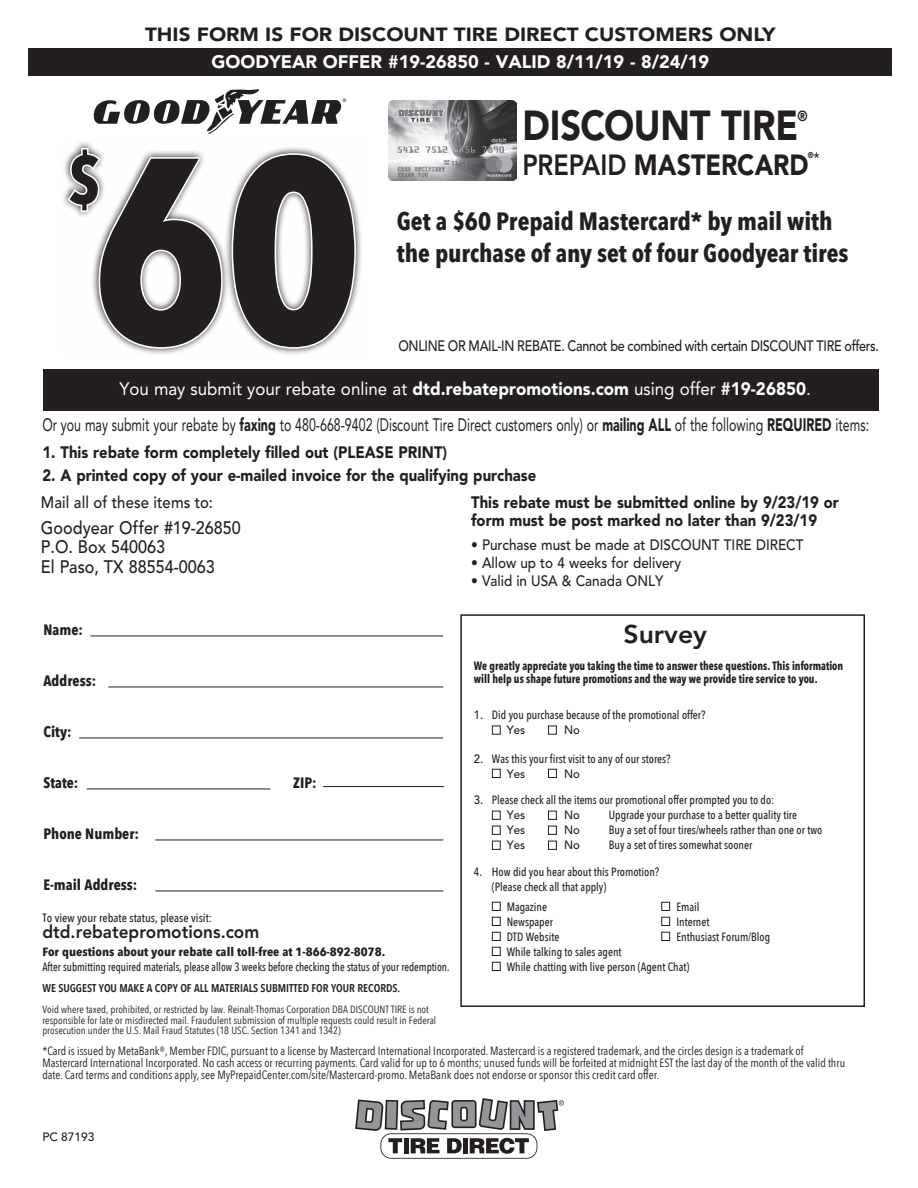
<style>
.page{position:relative;width:918px;height:1188px;background:#fff}
.page>*{position:absolute;margin:0;border:0;box-sizing:border-box;transform-origin:0 0}
.t1{font:700 260.55px "Avenir Next Condensed";color:#231f20}
.t2{font:700 70.05px "Avenir Next Condensed";color:#231f20}
.t3{font:900 41.7px "Avenir";letter-spacing:-.01em;color:#231f20;scale:.87 1}
.t4{font:900 28.95px "Avenir";letter-spacing:-.005em;color:#231f20;scale:.87 1}
.t5{font:800 25.5px "Avenir";color:#231f20;scale:1.04 1}
.t6{font:700 25.05px/32.1px "Avenir Next Condensed";letter-spacing:-.005em;color:#231f20}
.t7{font:900 19.05px "Avenir";color:#231f20;scale:1.09 1}
.t8{font:18px "Avenir";color:#231f20;scale:.69 1}
.t9{font:18px "Avenir";color:#fff;scale:.94 1}
.t10{font:500 18px/19.5px "Avenir";color:#231f20;scale:.9 1}
.t11{font:900 18px "Avenir";color:#fff}
.t12{font:800 18px "Avenir";color:#231f20;scale:.95 1}
.t13{font:900 16.5px/18px "Avenir";color:#231f20;scale:.9 1}
.t14{font:500 16.5px "Avenir";letter-spacing:.005em;color:#231f20;scale:.9 1}
.t15{font:500 15px "Avenir";color:#231f20;scale:.9 1}
.t16{font:500 15px "Avenir";letter-spacing:-.025em;color:#231f20;scale:.84 1}
.t17{font:700 15px "Avenir Next Condensed";color:#231f20}
.t18{font:900 14.55px "Avenir";color:#231f20;scale:.87 1}
.t19{font:12px/12px "Avenir Next Condensed";color:#231f20}
.t20{font:500 12px/15px "Avenir Next Condensed";color:#231f20;scale:.95 1}
.t21{font:700 12px/13.5px "Avenir Next Condensed";color:#231f20;scale:.88 1}
.t22{font:500 12px "Avenir Next Condensed";color:#231f20;scale:.89 1}
.t23{font:500 12px "Avenir Next Condensed";color:#231f20;scale:.94 1}
.t24{font:700 12px "Avenir Next Condensed";color:#231f20;scale:1.1 1}
.t25{font:500 12px "Avenir Next Condensed";color:#231f20}
.t26{font:500 12px "Avenir";color:#231f20;scale:.95 1}
.t27{font:500 12px "Avenir";color:#231f20}
.t28{font:600 11.25px "Avenir Next Condensed";color:#231f20}
.t29{font:10.5px/10.5px "Avenir Next Condensed";color:#231f20}
.t30{font:900 8.4px "Avenir";color:#231f20;scale:.87 1}
.s1{font-weight:800}
.s2{font-weight:500;font-size:14.85px}
.s3{font-weight:900}
.s4{font-family:"Avenir"}
</style>
<div class="page">
<div style="left:28px;top:48px;width:864px;height:28px;background:#231f20"></div>
<svg style="left:355px;top:1098px;width:209px;height:60px"></svg>
<svg style="left:63px;top:142px;width:298px;height:212px"></svg>
<svg style="left:66px;top:146px;width:158px;height:204px"></svg>
<svg style="left:230px;top:152px;width:127px;height:198px"></svg>
<div style="left:43px;top:369px;width:835px;height:42px;background:#231f20"></div>
<svg style="left:93px;top:89px;width:253px;height:45px"></svg>
<hr style="left:90px;top:636px;width:353px;height:1px;background:#231f20">
<hr style="left:108px;top:687px;width:335px;height:1px;background:#231f20">
<hr style="left:79px;top:738px;width:364px;height:1px;background:#231f20">
<hr style="left:87px;top:789px;width:184px;height:1px;background:#231f20">
<hr style="left:155px;top:840px;width:288px;height:1px;background:#231f20">
<hr style="left:155px;top:891px;width:288px;height:1px;background:#231f20">
<hr style="left:323px;top:786px;width:121px;height:1px;background:#231f20">
<div style="left:492px;top:726px;width:8px;height:8px;border:1px solid #231f20"></div>
<div style="left:548px;top:726px;width:9px;height:8px;border:1px solid #231f20"></div>
<div style="left:492px;top:769px;width:8px;height:9px;border:1px solid #231f20"></div>
<div style="left:548px;top:769px;width:9px;height:9px;border:1px solid #231f20"></div>
<div style="left:492px;top:811px;width:8px;height:9px;border:1px solid #231f20"></div>
<div style="left:548px;top:811px;width:9px;height:9px;border:1px solid #231f20"></div>
<div style="left:492px;top:826px;width:8px;height:9px;border:1px solid #231f20"></div>
<div style="left:548px;top:826px;width:9px;height:9px;border:1px solid #231f20"></div>
<div style="left:492px;top:841px;width:8px;height:9px;border:1px solid #231f20"></div>
<div style="left:548px;top:841px;width:9px;height:9px;border:1px solid #231f20"></div>
<div style="left:492px;top:902px;width:8px;height:9px;border:1px solid #231f20"></div>
<div style="left:662px;top:902px;width:8px;height:9px;border:1px solid #231f20"></div>
<div style="left:492px;top:917px;width:8px;height:9px;border:1px solid #231f20"></div>
<div style="left:662px;top:917px;width:8px;height:9px;border:1px solid #231f20"></div>
<div style="left:492px;top:932px;width:8px;height:9px;border:1px solid #231f20"></div>
<div style="left:662px;top:932px;width:8px;height:9px;border:1px solid #231f20"></div>
<div style="left:492px;top:947px;width:8px;height:9px;border:1px solid #231f20"></div>
<div style="left:492px;top:962px;width:8px;height:9px;border:1px solid #231f20"></div>
<div style="left:460px;top:614px;width:405px;height:393px;border:2px solid #231f20"></div>
<img style="left:389px;top:100px;width:128px;height:81px">
<h3 class="t7" style="left:145px;top:23px;width:580px">THIS FORM IS FOR DISCOUNT TIRE DIRECT CUSTOMERS ONLY</h3>
<h3 class="t11" style="left:211px;top:50px;width:499px">GOODYEAR OFFER #19-26850 - VALID 8/11/19 - 8/24/19</h3>
<h2 class="t2" style="left:67px;top:137px;width:38px">$</h2>
<h1 class="t1" style="left:92px;top:92px;width:271px">60</h1>
<h3 class="t3" style="left:523px;top:100px;width:318px">DISCOUNT TIRE</h3>
<p class="t18" style="left:798px;top:107px;width:13px">®</p>
<h3 class="t4" style="left:523px;top:148px;width:330px"><span class="s1">PREPAID</span> MASTERCARD</h3>
<p class="t30" style="left:808px;top:150px;width:15px">®<span class="s2">*</span></p>
<h3 class="t6" style="left:397px;top:205px;width:453px">Get a $60 Prepaid Mastercard* by mail with the purchase of any set of four Goodyear tires</h3>
<p class="t16" style="left:398px;top:337px;width:574px">ONLINE OR MAIL-IN REBATE. Cannot be combined with certain DISCOUNT TIRE offers.</p>
<h3 class="t9" style="left:119px;top:378px;width:737px">You may submit your rebate online at <span class="s3">dtd.rebatepromotions.com</span> using offer <span class="s3">#19-26850</span>.</h3>
<h3 class="t8" style="left:42px;top:415px;width:1200px">Or you may submit your rebate by <span class="s3">faxing</span> to 480-668-9402 (Discount Tire Direct customers only) or <span class="s3">mailing ALL</span> of the following <span class="s3">REQUIRED</span> items:</h3>
<h3 class="t13" style="left:42px;top:444px;width:451px">1. This rebate form completely filled out (PLEASE PRINT)</h3>
<h3 class="t13" style="left:42px;top:466px;width:550px">2. A printed copy of your e-mailed invoice for the qualifying purchase</h3>
<h3 class="t14" style="left:41px;top:493px;width:193px">Mail all of these items to:</h3>
<h3 class="t10" style="left:41px;top:518px;width:224px">Goodyear Offer #19-26850<br>P.O. Box 540063<br>El Paso, TX 88554-0063</h3>
<h3 class="t13" style="left:471px;top:493px;width:410px">This rebate must be submitted online by 9/23/19 or form must be post marked no later than 9/23/19</h3>
<p class="t15" style="left:471px;top:536px;width:371px">• Purchase must be made at DISCOUNT TIRE DIRECT</p>
<p class="t15" style="left:471px;top:554px;width:235px">• Allow up to 4 weeks for delivery</p>
<p class="t15" style="left:471px;top:572px;width:215px">• Valid in USA &amp; Canada ONLY</p>
<h3 class="t5" style="left:623px;top:619px;width:82px">Survey</h3>
<p class="t21" style="left:474px;top:659px;width:421px">We greatly appreciate you taking the time to answer these questions. This information will help us shape future promotions and the way we provide tire service to you.</p>
<p class="t20" style="left:474px;top:708px;width:245px"><span class="s4">1.</span> Did you purchase because of the promotional offer?</p>
<p class="t26" style="left:507px;top:723px;width:21px">Yes</p>
<p class="t26" style="left:564px;top:723px;width:18px">No</p>
<p class="t20" style="left:474px;top:751px;width:209px"><span class="s4">2.</span> Was this your first visit to any of our stores?</p>
<p class="t26" style="left:507px;top:766px;width:21px">Yes</p>
<p class="t26" style="left:564px;top:766px;width:18px">No</p>
<p class="t23" style="left:474px;top:793px;width:321px"><span class="s4">3.</span> Please check all the items our promotional offer prompted you to do:</p>
<p class="t26" style="left:507px;top:808px;width:21px">Yes</p>
<p class="t26" style="left:564px;top:808px;width:18px">No</p>
<p class="t20" style="left:609px;top:808px;width:200px">Upgrade your purchase to a better quality tire</p>
<p class="t26" style="left:507px;top:823px;width:21px">Yes</p>
<p class="t26" style="left:564px;top:823px;width:18px">No</p>
<p class="t20" style="left:609px;top:823px;width:226px">Buy a set of four tires/wheels rather than one or two</p>
<p class="t26" style="left:507px;top:838px;width:21px">Yes</p>
<p class="t26" style="left:564px;top:838px;width:18px">No</p>
<p class="t20" style="left:609px;top:838px;width:153px">Buy a set of tires somewhat sooner</p>
<p class="t20" style="left:492px;top:864px;width:178px;text-indent:-18px">4. How did you hear about this Promotion? (Please check all that apply)</p>
<p class="t20" style="left:507px;top:899px;width:44px">Magazine</p>
<p class="t20" style="left:676px;top:899px;width:26px">Email</p>
<p class="t20" style="left:507px;top:914px;width:50px">Newspaper</p>
<p class="t20" style="left:676px;top:914px;width:36px">Internet</p>
<p class="t20" style="left:507px;top:929px;width:57px">DTD Website</p>
<p class="t20" style="left:676px;top:929px;width:100px">Enthusiast Forum/Blog</p>
<p class="t20" style="left:507px;top:944px;width:194px">While talking to sales agent<br>While chatting with live person (Agent Chat)</p>
<p class="t17" style="left:44px;top:621px;width:41px">Name:</p>
<p class="t17" style="left:44px;top:672px;width:54px">Address:</p>
<p class="t17" style="left:44px;top:723px;width:30px">City:</p>
<p class="t17" style="left:44px;top:774px;width:36px">State:</p>
<p class="t17" style="left:293px;top:774px;width:25px">ZIP:</p>
<p class="t17" style="left:44px;top:825px;width:97px">Phone Number:</p>
<p class="t17" style="left:44px;top:876px;width:95px">E-mail Address:</p>
<p class="t25" style="left:42px;top:910px;width:171px">To view your rebate status, please visit:</p>
<h3 class="t12" style="left:42px;top:922px;width:230px">dtd.rebatepromotions.com</h3>
<p class="t24" style="left:42px;top:945px;width:313px">For questions about your rebate call toll-free at 1-866-892-8078.</p>
<p class="t22" style="left:42px;top:960px;width:459px">After submitting required materials, please allow 3 weeks before checking the status of your redemption.</p>
<p class="t28" style="left:42px;top:979px;width:359px">WE SUGGEST YOU MAKE A COPY OF ALL MATERIALS SUBMITTED FOR YOUR RECORDS.</p>
<p class="t29" style="left:42px;top:1004px;width:395px">Void where taxed, prohibited, or restricted by law. Reinalt-Thomas Corporation DBA DISCOUNT TIRE is not responsible for late or misdirected mail. Fraudulent submission of multiple requests could result in Federal prosecution under the U.S. Mail Fraud Statutes (18 USC. Section 1341 and 1342)</p>
<p class="t19" style="left:42px;top:1044px;width:804px">*Card is issued by MetaBank®, Member FDIC, pursuant to a license by Mastercard International Incorporated. Mastercard is a registered trademark, and the circles design is a trademark of<br>Mastercard International Incorporated. No cash access or recurring payments. Card valid for up to 6 months; unused funds will be forfeited at midnight EST the last day of the month of the valid thru date. Card terms and conditions apply, see MyPrepaidCenter.com/site/Mastercard-promo. MetaBank does not endorse or sponsor this credit card offer.</p>
<p class="t27" style="left:42px;top:1130px;width:54px">PC 87193</p>
</div>
